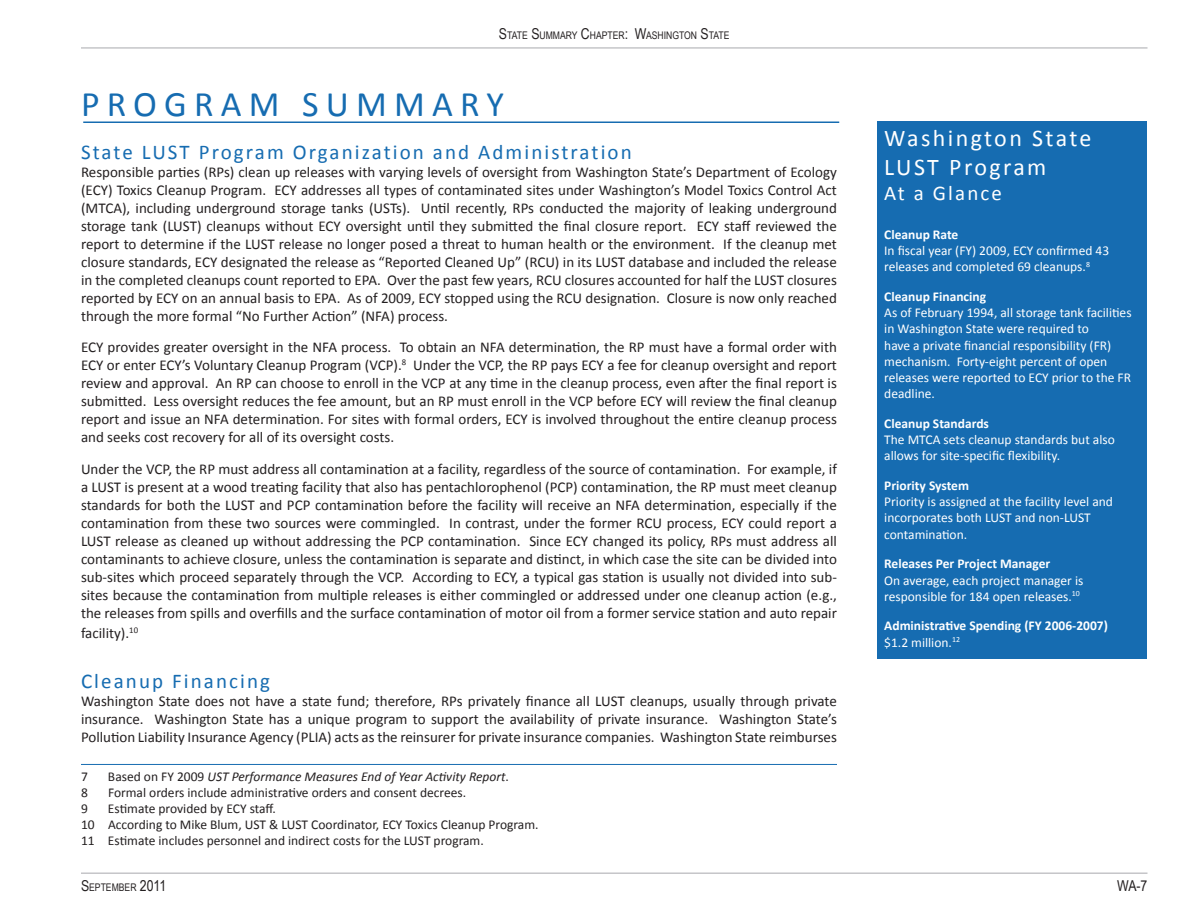
<style>
.page{position:relative;width:1188px;height:918px;background:#fff}
.page>*{position:absolute;margin:0;border:0;box-sizing:border-box;transform-origin:0 0}
.t1{font:36px "Calibri";letter-spacing:.2em;color:#166cb1}
.t2{font:24px/28.8px "Calibri";letter-spacing:.1em;color:#fff}
.Heading_1{font:21px "Calibri";letter-spacing:.1em;color:#166cb1}
.t3{font:21px "Calibri";letter-spacing:.1em;color:#fff}
.Body{font:15px/18px "Calibri";color:#231f20;text-align:justify}
.t4{font:15px "Arial Narrow";color:#231f20}
.t5{font:13.5px/16.2px "Calibri";color:#fff}
.footnote{font:13.5px "Calibri";color:#231f20}
.t6{font:700 13.5px "Calibri";color:#fff}
.footnote-2{font:italic 13.5px "Calibri";color:#231f20}
.t7{font:10.5px "Arial Narrow";color:#231f20}
.s1{font-size:15px}
.s2{font-style:normal}
</style>
<div class="page">
<hr style="left:81px;top:48px;width:1067px;height:1px;background:#a8a9ad">
<hr style="left:81px;top:873px;width:1067px;height:1px;background:#a8a9ad">
<hr style="left:81px;top:764px;width:756px;height:1px;background:#166cb1">
<div style="left:878px;top:122px;width:270px;height:537px;background:#166cb1"></div>
<hr style="left:83px;top:122px;width:756px;height:1px;background:#166cb1">
<p class="t7" style="left:499px;top:28px;width:232px"><span class="s1">S</span>TATE <span class="s1">S</span>UMMARY <span class="s1">C</span>HAPTER<span class="s1">: W</span>ASHINGTON <span class="s1">S</span>TATE</p>
<p class="t1" style="left:81px;top:81px;width:425px">PROGRAM SUMMARY</p>
<p class="Heading_1" style="left:81px;top:139px;width:552px">State LUST Program Organization and Administration</p>
<p class="Body" style="left:81px;top:162px;width:758px">Responsible parties (RPs) clean up releases with varying levels of oversight from Washington State’s Department of Ecology (ECY) Toxics Cleanup Program. ECY addresses all types of contaminated sites under Washington’s Model Toxics Control Act (MTCA), including underground storage tanks (USTs). Until recently, RPs conducted the majority of leaking underground storage tank (LUST) cleanups without ECY oversight until they submitted the final closure report. ECY staff reviewed the report to determine if the LUST release no longer posed a threat to human health or the environment. If the cleanup met closure standards, ECY designated the release as “Reported Cleaned Up” (RCU) in its LUST database and included the release in the completed cleanups count reported to EPA. Over the past few years, RCU closures accounted for half the LUST closures reported by ECY on an annual basis to EPA. As of 2009, ECY stopped using the RCU designation. Closure is now only reached through the more formal “No Further Action” (NFA) process.</p>
<p class="Body" style="left:81px;top:338px;width:758px">ECY provides greater oversight in the NFA process. To obtain an NFA determination, the RP must have a formal order with ECY or enter ECY’s Voluntary Cleanup Program (VCP).<sup>8</sup> Under the VCP, the RP pays ECY a fee for cleanup oversight and report review and approval. An RP can choose to enroll in the VCP at any time in the cleanup process, even after the final report is submitted. Less oversight reduces the fee amount, but an RP must enroll in the VCP before ECY will review the final cleanup report and issue an NFA determination. For sites with formal orders, ECY is involved throughout the entire cleanup process and seeks cost recovery for all of its oversight costs.</p>
<p class="Body" style="left:81px;top:459px;width:758px">Under the VCP, the RP must address all contamination at a facility, regardless of the source of contamination. For example, if a LUST is present at a wood treating facility that also has pentachlorophenol (PCP) contamination, the RP must meet cleanup standards for both the LUST and PCP contamination before the facility will receive an NFA determination, especially if the contamination from these two sources were commingled. In contrast, under the former RCU process, ECY could report a LUST release as cleaned up without addressing the PCP contamination. Since ECY changed its policy, RPs must address all contaminants to achieve closure, unless the contamination is separate and distinct, in which case the site can be divided into sub-sites which proceed separately through the VCP. According to ECY, a typical gas station is usually not divided into sub&shy;sites because the contamination from multiple releases is either commingled or addressed under one cleanup action (e.g., the releases from spills and overfills and the surface contamination of motor oil from a former service station and auto repair</p>
<p class="Body" style="left:81px;top:623px;width:59px">facility).<sup>10</sup></p>
<p class="Heading_1" style="left:81px;top:668px;width:191px">Cleanup Financing</p>
<p class="Body" style="left:81px;top:691px;width:757px">Washington State does not have a state fund; therefore, RPs privately finance all LUST cleanups, usually through private insurance. Washington State has a unique program to support the availability of private insurance. Washington State’s Pollution Liability Insurance Agency (PLIA) acts as the reinsurer for private insurance companies. Washington State reimburses</p>
<p class="footnote" style="left:81px;top:768px;width:8px">7</p>
<p class="footnote-2" style="left:108px;top:768px;width:403px"><span class="s2">Based on FY 2009</span> UST Performance Measures End of Year Activity Report<span class="s2">.</span></p>
<p class="footnote" style="left:81px;top:784px;width:8px">8</p>
<p class="footnote" style="left:108px;top:784px;width:360px">Formal orders include administrative orders and consent decrees.</p>
<p class="footnote" style="left:81px;top:800px;width:8px">9</p>
<p class="footnote" style="left:108px;top:800px;width:169px">Estimate provided by ECY staff.</p>
<p class="footnote" style="left:81px;top:816px;width:459px">10 According to Mike Blum, UST &amp; LUST Coordinator, ECY Toxics Cleanup Program.</p>
<p class="footnote" style="left:81px;top:833px;width:404px">11 Estimate includes personnel and indirect costs for the LUST program.</p>
<p class="t2" style="left:884px;top:123px;width:209px">Washington State<br>LUST Program</p>
<p class="t3" style="left:884px;top:180px;width:119px">At a Glance</p>
<p class="t6" style="left:884px;top:226px;width:76px">Cleanup Rate</p>
<p class="t5" style="left:884px;top:242px;width:227px">In fiscal year (FY) 2009, ECY confirmed 43 releases and completed 69 cleanups.<sup>8</sup></p>
<p class="t6" style="left:884px;top:288px;width:104px">Cleanup Financing</p>
<p class="t5" style="left:884px;top:304px;width:249px">As of February 1994, all storage tank facilities in Washington State were required to<br>have a private financial responsibility (FR) mechanism. Forty-eight percent of open releases were reported to ECY prior to the FR deadline.</p>
<p class="t6" style="left:884px;top:415px;width:106px">Cleanup Standards</p>
<p class="t5" style="left:884px;top:431px;width:232px">The MTCA sets cleanup standards but also allows for site-specific flexibility.</p>
<p class="t6" style="left:884px;top:477px;width:86px">Priority System</p>
<p class="t5" style="left:884px;top:493px;width:230px">Priority is assigned at the facility level and incorporates both LUST and non-LUST contamination.</p>
<p class="t6" style="left:884px;top:555px;width:168px">Releases Per Project Manager</p>
<p class="t5" style="left:884px;top:571px;width:201px">On average, each project manager is responsible for 184 open releases.<sup>10</sup></p>
<p class="t6" style="left:884px;top:618px;width:225px">Administrative Spending (FY 2006-2007)</p>
<p class="t5" style="left:884px;top:633px;width:77px">$1.2 million.<sup>12</sup></p>
<p class="t7" style="left:81px;top:880px;width:87px"><span class="s1">S</span>EPTEMBER <span class="s1">2011</span></p>
<p class="t4" style="left:1117px;top:875px;width:32px">WA-7</p>
</div>
